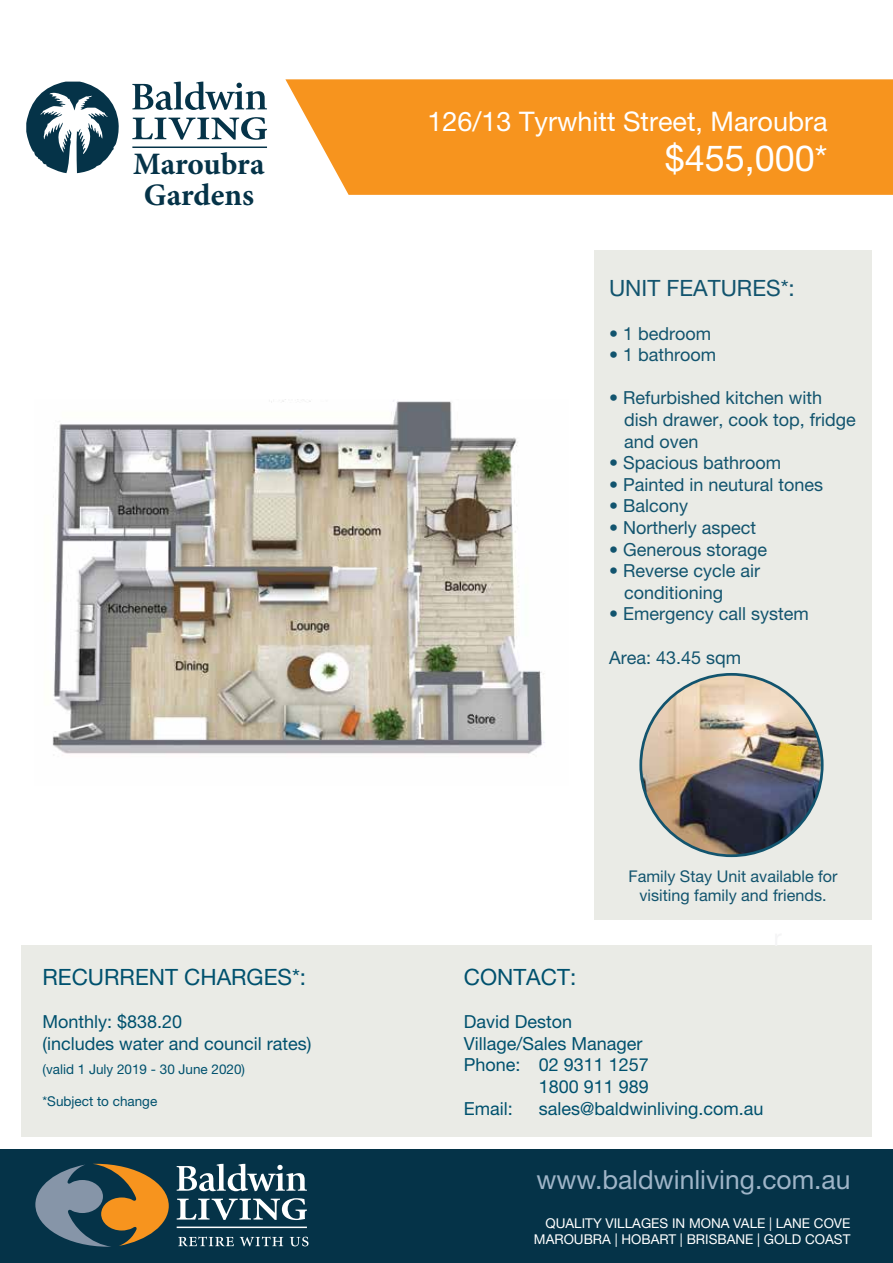
<style>
.page{position:relative;width:893px;height:1263px;background:#fff}
.page>*{position:absolute;margin:0;border:0;box-sizing:border-box;transform-origin:0 0}
.t1{font:36px "Helvetica Neue LT Std";color:#fff}
.t2{font:700 31.2px/31.2px "Minion Pro";letter-spacing:-.005em;color:#053348;text-align:center}
.t3{font:27px "Helvetica Neue LT Std";color:#fff}
.t4{font:26.4px "Helvetica Neue LT Std";color:#9fb5c8}
.t5{font:22.5px "Helvetica Neue LT Std";color:#00516e}
.t6{font:22.5px "Helvetica Neue LT Std";color:#12546e}
.t7{font:18px/21.6px "Helvetica Neue LT Std";color:#12546e}
.t8{font:18px/21.6px "Helvetica Neue LT Std";color:#00516e}
.t9{font:16.2px/19.4px "Helvetica Neue LT Std";color:#12546e;text-align:center}
.t10{font:13.5px/16.2px "Helvetica Neue LT Std";color:#fff;text-align:right}
.t11{font:13.5px "Helvetica Neue LT Std";color:#00516e}
</style>
<div class="page">
<div style="left:21px;top:945px;width:851px;height:192px;background:#eaebe6"></div>
<div style="left:285px;top:79px;width:608px;height:116px;background:#f7941e"></div>
<div style="left:0;top:1149px;width:893px;height:114px;background:#053348"></div>
<svg style="left:177px;top:1164px;width:130px;height:27px"></svg>
<svg style="left:35px;top:1164px;width:134px;height:83px"></svg>
<svg style="left:177px;top:1198px;width:130px;height:22px"></svg>
<svg style="left:178px;top:1236px;width:56px;height:10px"></svg>
<svg style="left:240px;top:1236px;width:43px;height:10px"></svg>
<svg style="left:290px;top:1237px;width:18px;height:9px"></svg>
<hr style="left:177px;top:1226px;width:130px;height:2px;background:#fff">
<svg style="left:132px;top:82px;width:135px;height:28px"></svg>
<svg style="left:132px;top:117px;width:135px;height:23px"></svg>
<hr style="left:132px;top:146px;width:135px;height:2px;background:#053348">
<svg style="left:26px;top:82px;width:93px;height:91px"></svg>
<div style="left:594px;top:250px;width:278px;height:669px;background:#eaebe6"></div>
<svg style="left:639px;top:673px;width:185px;height:184px;background:#2b6379"></svg>
<img style="left:642px;top:676px;width:179px;height:178px;border-radius:89px">
<img style="left:52px;top:400px;width:493px;height:355px">
<h2 class="t2" style="left:133px;top:149px;width:133px">Maroubra<br>Gardens</h2>
<p class="t5" style="left:43px;top:963px;width:265px">RECURRENT CHARGES*:</p>
<p class="t8" style="left:43px;top:1011px;width:271px">Monthly: $838.20<br>(includes water and council rates)</p>
<p class="t11" style="left:43px;top:1061px;width:204px">(valid 1 July 2019 - 30 June 2020)</p>
<p class="t11" style="left:43px;top:1093px;width:116px">*Subject to change</p>
<h3 class="t3" style="left:427px;top:105px;width:402px">126/13 Tyrwhitt Street, Maroubra</h3>
<h1 class="t1" style="left:665px;top:137px;width:164px">$455,000*</h1>
<p class="t6" style="left:609px;top:275px;width:187px">UNIT FEATURES*:</p>
<p class="t7" style="left:609px;top:322px;width:104px">• 1 bedroom</p>
<p class="t7" style="left:609px;top:344px;width:109px">• 1 bathroom</p>
<p class="t7" style="left:624px;top:387px;width:233px;text-indent:-15px">• Refurbished kitchen with dish drawer, cook top, fridge and oven</p>
<p class="t7" style="left:609px;top:452px;width:174px">• Spacious bathroom</p>
<p class="t7" style="left:609px;top:473px;width:216px">• Painted in neutural tones</p>
<p class="t7" style="left:609px;top:495px;width:81px">• Balcony</p>
<p class="t7" style="left:609px;top:517px;width:149px">• Northerly aspect</p>
<p class="t7" style="left:609px;top:538px;width:160px">• Generous storage</p>
<p class="t7" style="left:624px;top:560px;width:137px;text-indent:-15px">• Reverse cycle air conditioning</p>
<p class="t7" style="left:609px;top:603px;width:201px">• Emergency call system</p>
<p class="t7" style="left:609px;top:646px;width:134px">Area: 43.45 sqm</p>
<p class="t9" style="left:628px;top:866px;width:211px">Family Stay Unit available for visiting family and friends.</p>
<p class="t5" style="left:464px;top:963px;width:114px">CONTACT:</p>
<p class="t8" style="left:464px;top:1011px;width:110px">David Deston</p>
<p class="t8" style="left:464px;top:1032px;width:180px">Village/Sales Manager</p>
<p class="t8" style="left:464px;top:1054px;width:187px">Phone: 02 9311 1257</p>
<p class="t8" style="left:539px;top:1075px;width:112px">1800 911 989</p>
<p class="t8" style="left:464px;top:1097px;width:51px">Email:</p>
<p class="t8" style="left:539px;top:1097px;width:226px">sales@baldwinliving.com.au</p>
<h3 class="t4" style="left:536px;top:1163px;width:315px">www.baldwinliving.com.au</h3>
<p class="t10" style="left:534px;top:1215px;width:318px">QUALITY VILLAGES IN MONA VALE | LANE COVE<br>MAROUBRA | HOBART | BRISBANE | GOLD COAST</p>
</div>
